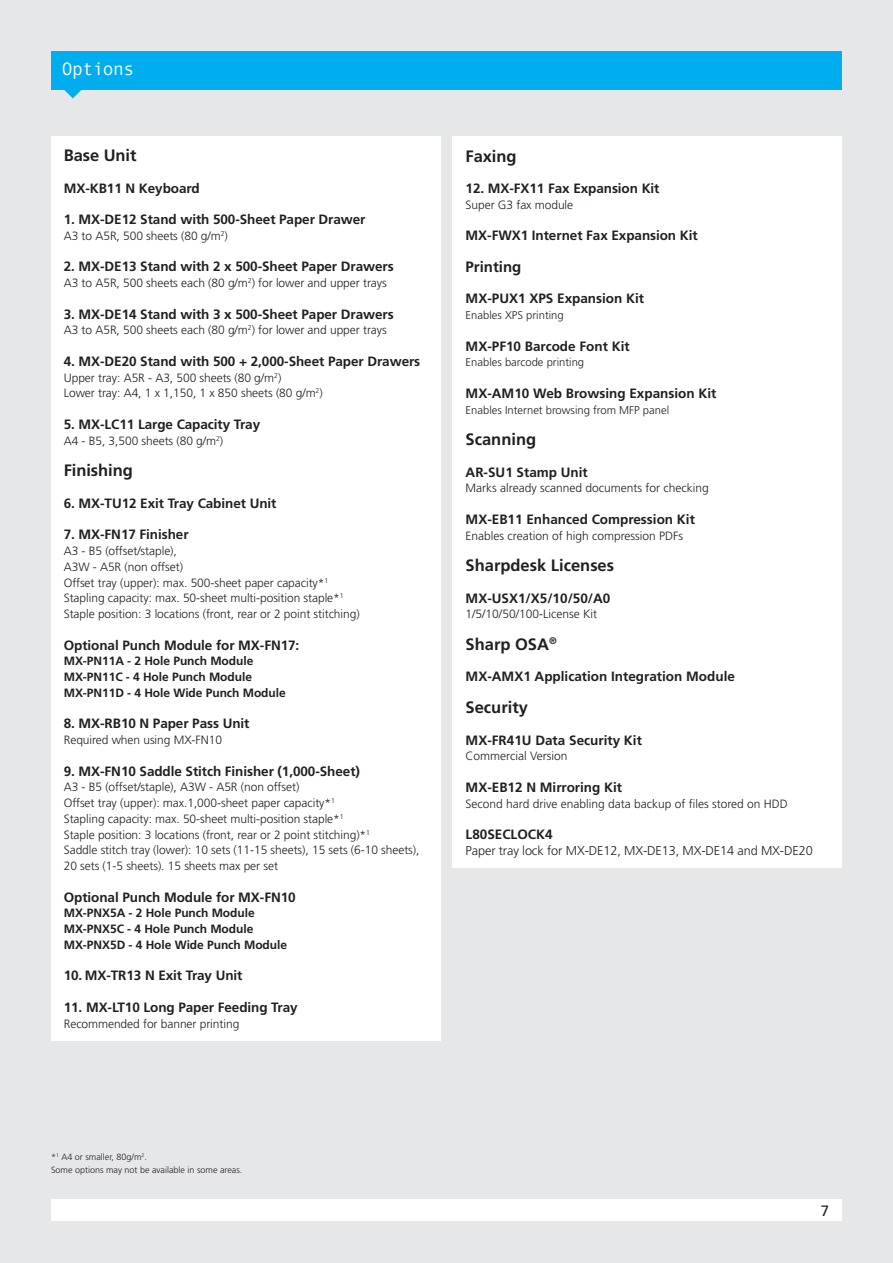
<style>
.page{position:relative;width:893px;height:1263px;background:#e6e7e9}
.page>*{position:absolute;margin:0;border:0;box-sizing:border-box;transform-origin:0 0}
.t1{font:18px "Andale Mono";letter-spacing:-.03em;color:#fff}
.t2{font:700 16.5px "Frutiger";color:#231f20}
.t3{font:700 15px "Frutiger";color:#231f20}
.t4{font:15px "Frutiger";color:#231f20}
.t5{font:700 13.5px "Frutiger";letter-spacing:-.005em;color:#231f20}
.t6{font:300 12.75px "Frutiger";letter-spacing:-.01em;color:#231f20}
.t7{font:300 12px/15.8px "Frutiger";letter-spacing:-.005em;color:#231f20}
.t8{font:700 12px/15.8px "Frutiger";letter-spacing:-.005em;color:#231f20}
.t9{font:300 11.25px "Frutiger";color:#231f20}
.t10{font:300 9px/13.5px "Frutiger";color:#231f20}
</style>
<div class="page">
<svg style="left:64px;top:90px;width:17px;height:8px"></svg>
<div style="left:51px;top:51px;width:791px;height:39px;background:#00aeef"></div>
<div style="left:51px;top:136px;width:389px;height:904px;background:#fff"></div>
<div style="left:453px;top:136px;width:389px;height:731px;background:#fff"></div>
<div style="left:51px;top:1199px;width:791px;height:21px;background:#fff"></div>
<h1 class="t1" style="left:62px;top:59px;width:74px">Options</h1>
<h2 class="t2" style="left:64px;top:146px;width:74px">Base Unit</h2>
<p class="t5" style="left:64px;top:180px;width:137px">MX-KB11 N Keyboard</p>
<p class="t5" style="left:64px;top:212px;width:303px">1. MX-DE12 Stand with 500-Sheet Paper Drawer</p>
<p class="t7" style="left:64px;top:228px;width:166px">A3 to A5R, 500 sheets (80 g/m<sup>2</sup>)</p>
<p class="t5" style="left:64px;top:259px;width:331px">2. MX-DE13 Stand with 2 x 500-Sheet Paper Drawers</p>
<p class="t7" style="left:64px;top:275px;width:325px">A3 to A5R, 500 sheets each (80 g/m<sup>2</sup>) for lower and upper trays</p>
<p class="t5" style="left:64px;top:306px;width:331px">3. MX-DE14 Stand with 3 x 500-Sheet Paper Drawers</p>
<p class="t7" style="left:64px;top:322px;width:325px">A3 to A5R, 500 sheets each (80 g/m<sup>2</sup>) for lower and upper trays</p>
<p class="t5" style="left:64px;top:353px;width:358px">4. MX-DE20 Stand with 500 + 2,000-Sheet Paper Drawers</p>
<p class="t7" style="left:64px;top:370px;width:261px">Upper tray: A5R - A3, 500 sheets (80 g/m<sup>2</sup>)<br>Lower tray: A4, 1 x 1,150, 1 x 850 sheets (80 g/m<sup>2</sup>)</p>
<p class="t5" style="left:64px;top:416px;width:198px">5. MX-LC11 Large Capacity Tray</p>
<p class="t7" style="left:64px;top:433px;width:161px">A4 - B5, 3,500 sheets (80 g/m<sup>2</sup>)</p>
<h2 class="t2" style="left:64px;top:461px;width:71px">Finishing</h2>
<p class="t5" style="left:64px;top:495px;width:214px">6. MX-TU12 Exit Tray Cabinet Unit</p>
<p class="t5" style="left:64px;top:527px;width:126px">7. MX-FN17 Finisher</p>
<p class="t7" style="left:64px;top:543px;width:297px">A3 - B5 (offset/staple),<br>A3W - A5R (non offset)<br>Offset tray (upper): max. 500-sheet paper capacity*<sup>1<br></sup>Stapling capacity: max. 50-sheet multi-position staple*<sup>1<br></sup>Staple position: 3 locations (front, rear or 2 point stitching)</p>
<p class="t5" style="left:64px;top:637px;width:237px">Optional Punch Module for MX-FN17:</p>
<p class="t8" style="left:64px;top:653px;width:223px">MX-PN11A - 2 Hole Punch Module<br>MX-PN11C - 4 Hole Punch Module<br>MX-PN11D - 4 Hole Wide Punch Module</p>
<p class="t5" style="left:64px;top:716px;width:187px">8. MX-RB10 N Paper Pass Unit</p>
<p class="t7" style="left:64px;top:732px;width:160px">Required when using MX-FN10</p>
<p class="t5" style="left:64px;top:763px;width:298px">9. MX-FN10 Saddle Stitch Finisher (1,000-Sheet)</p>
<p class="t7" style="left:64px;top:779px;width:357px">A3 - B5 (offset/staple), A3W - A5R (non offset)<br>Offset tray (upper): max.1,000-sheet paper capacity*<sup>1<br></sup>Stapling capacity: max. 50-sheet multi-position staple*<sup>1<br></sup>Staple position: 3 locations (front, rear or 2 point stitching)*<sup>1<br></sup>Saddle stitch tray (lower): 10 sets (11-15 sheets), 15 sets (6-10 sheets), 20 sets (1-5 sheets). 15 sheets max per set</p>
<p class="t5" style="left:64px;top:889px;width:233px">Optional Punch Module for MX-FN10</p>
<p class="t8" style="left:64px;top:905px;width:225px">MX-PNX5A - 2 Hole Punch Module<br>MX-PNX5C - 4 Hole Punch Module<br>MX-PNX5D - 4 Hole Wide Punch Module</p>
<p class="t5" style="left:64px;top:968px;width:180px">10. MX-TR13 N Exit Tray Unit</p>
<p class="t5" style="left:64px;top:999px;width:235px">11. MX-LT10 Long Paper Feeding Tray</p>
<p class="t7" style="left:64px;top:1015px;width:177px">Recommended for banner printing</p>
<h2 class="t2" style="left:466px;top:146px;width:52px">Faxing</h2>
<p class="t5" style="left:466px;top:181px;width:195px">12. MX-FX11 Fax Expansion Kit</p>
<p class="t7" style="left:466px;top:197px;width:109px">Super G3 fax module</p>
<p class="t5" style="left:466px;top:228px;width:234px">MX-FWX1 Internet Fax Expansion Kit</p>
<p class="t3" style="left:466px;top:258px;width:57px">Printing</p>
<p class="t5" style="left:466px;top:291px;width:180px">MX-PUX1 XPS Expansion Kit</p>
<p class="t9" style="left:466px;top:309px;width:100px">Enables XPS printing</p>
<p class="t5" style="left:466px;top:338px;width:166px">MX-PF10 Barcode Font Kit</p>
<p class="t9" style="left:466px;top:356px;width:120px">Enables barcode printing</p>
<p class="t5" style="left:466px;top:385px;width:252px">MX-AM10 Web Browsing Expansion Kit</p>
<p class="t9" style="left:466px;top:403px;width:205px">Enables Internet browsing from MFP panel</p>
<h2 class="t2" style="left:466px;top:430px;width:72px">Scanning</h2>
<p class="t5" style="left:466px;top:464px;width:124px">AR-SU1 Stamp Unit</p>
<p class="t7" style="left:466px;top:480px;width:245px">Marks already scanned documents for checking</p>
<p class="t5" style="left:466px;top:511px;width:231px">MX-EB11 Enhanced Compression Kit</p>
<p class="t7" style="left:466px;top:528px;width:219px">Enables creation of high compression PDFs</p>
<h2 class="t2" style="left:466px;top:556px;width:150px">Sharpdesk Licenses</h2>
<p class="t5" style="left:466px;top:590px;width:146px">MX-USX1/X5/10/50/A0</p>
<p class="t7" style="left:466px;top:606px;width:133px">1/5/10/50/100-License Kit</p>
<h2 class="t2" style="left:466px;top:634px;width:93px">Sharp OSA<sup>®</sup></h2>
<p class="t5" style="left:466px;top:669px;width:271px">MX-AMX1 Application Integration Module</p>
<h2 class="t2" style="left:466px;top:697px;width:64px">Security</h2>
<p class="t5" style="left:466px;top:732px;width:178px">MX-FR41U Data Security Kit</p>
<p class="t7" style="left:466px;top:748px;width:103px">Commercial Version</p>
<p class="t5" style="left:466px;top:779px;width:158px">MX-EB12 N Mirroring Kit</p>
<p class="t7" style="left:466px;top:795px;width:324px">Second hard drive enabling data backup of files stored on HDD</p>
<p class="t5" style="left:466px;top:826px;width:89px">L80SECLOCK4</p>
<p class="t6" style="left:466px;top:843px;width:349px">Paper tray lock for MX-DE12, MX-DE13, MX-DE14 and MX-DE20</p>
<p class="t10" style="left:51px;top:1150px;width:193px">*<sup>1</sup> A4 or smaller, 80g/m<sup>2</sup>.<br>Some options may not be available in some areas.</p>
<p class="t4" style="left:821px;top:1201px;width:10px">7</p>
</div>
